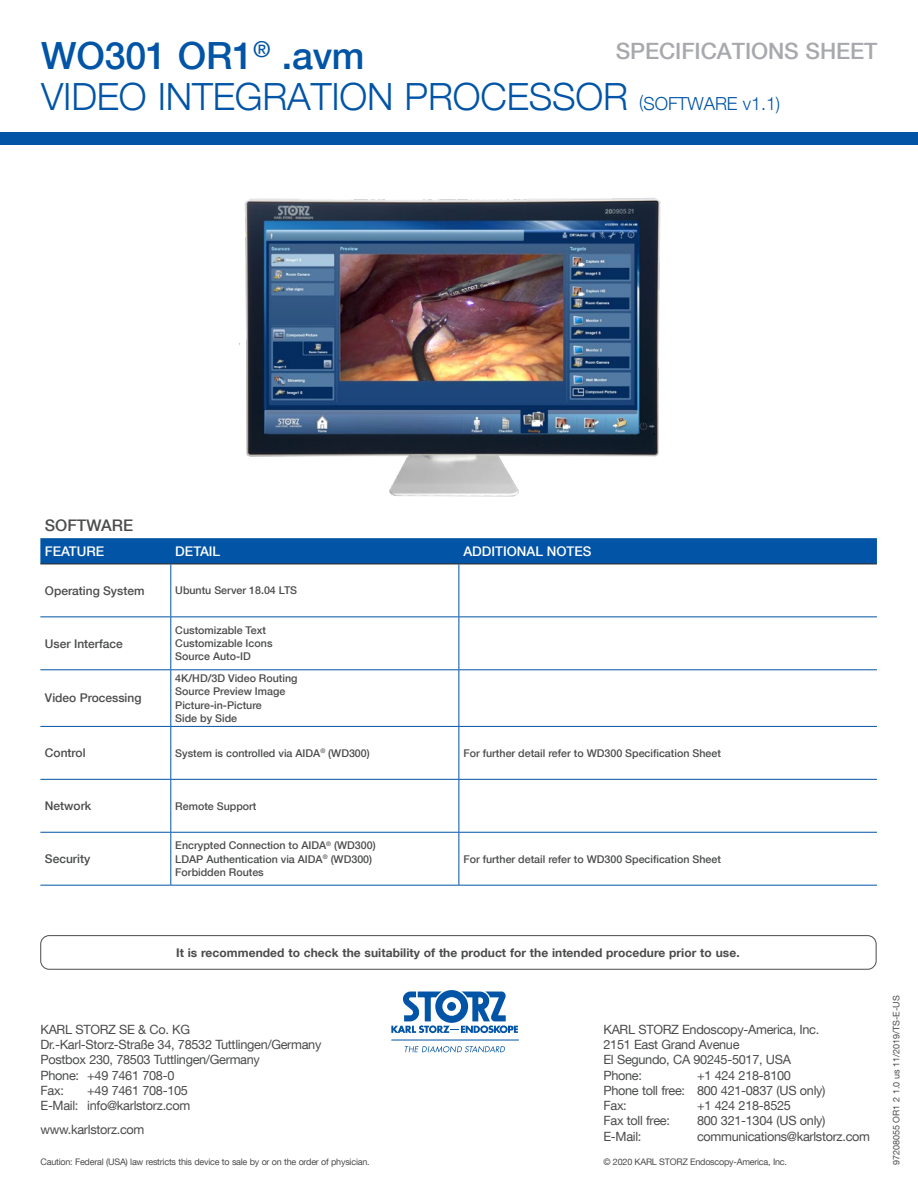
<style>
.page{position:relative;width:918px;height:1188px;background:#fff}
.page>*{position:absolute;margin:0;border:0;box-sizing:border-box;transform-origin:0 0}
.t1{font:300 37.5px/40.5px "KS Helvetica Neue";letter-spacing:-.005em;color:#0154a6}
.t2{font:500 22.5px "KS Helvetica Neue";letter-spacing:-.005em;color:#a8a9ad}
.t3{font:500 16.05px "KS Helvetica Neue";color:#4b4c4d}
.t4{font:500 13.35px "KS Helvetica Neue";color:#fff}
.t5{font:12.75px/15.3px "KS Helvetica Neue";letter-spacing:-.025em;color:#4b4c4d}
.t6{font:700 12px "KS Helvetica Neue";letter-spacing:.005em;color:#4b4c4d}
.t7{font:500 12px "KS Helvetica Neue";color:#4b4c4d}
.t8{font:500 10.65px/13.4px "KS Helvetica Neue";color:#4b4c4d}
.t9{font:9px "KS Helvetica Neue";letter-spacing:-.025em;color:#4b4c4d}
.t10{font:9px "KS Helvetica Neue";color:#4b4c4d}
.s1{font-weight:500}
.s2{font-size:18px}
</style>
<div class="page">
<div style="left:41px;top:935px;width:835px;height:34px;border:1px solid #4b4c4d;border-radius:9px"></div>
<svg style="left:391px;top:990px;width:127px;height:43px"></svg>
<hr style="left:391px;top:1040px;width:128px;height:1px;background:#0154a6">
<svg style="left:405px;top:1046px;width:100px;height:7px"></svg>
<svg style="left:40px;top:538px;width:837px;height:26px;background:#0354a3"></svg>
<svg style="left:40px;top:616px;width:837px;height:269px"></svg>
<svg style="left:171px;top:565px;width:706px;height:161px"></svg>
<svg style="left:40px;top:618px;width:130px;height:267px"></svg>
<hr style="left:40px;top:564px;width:131px;height:1px;background:#231f20">
<hr style="left:171px;top:564px;width:288px;height:1px;background:#231f20">
<hr style="left:459px;top:564px;width:418px;height:1px;background:#231f20">
<hr style="left:170px;top:564px;width:1px;height:53px;background:#0154a6">
<hr style="left:459px;top:564px;width:1px;height:53px;background:#0154a6">
<hr style="left:40px;top:617px;width:131px;height:1px;background:#0154a6">
<hr style="left:171px;top:617px;width:288px;height:1px;background:#0154a6">
<hr style="left:170px;top:617px;width:1px;height:52px;background:#0154a6">
<hr style="left:459px;top:617px;width:418px;height:1px;background:#0154a6">
<hr style="left:459px;top:617px;width:1px;height:52px;background:#0154a6">
<hr style="left:40px;top:669px;width:131px;height:1px;background:#0154a6">
<hr style="left:171px;top:669px;width:288px;height:1px;background:#0154a6">
<hr style="left:170px;top:670px;width:1px;height:56px;background:#0154a6">
<hr style="left:459px;top:669px;width:418px;height:1px;background:#0154a6">
<hr style="left:459px;top:670px;width:1px;height:56px;background:#0154a6">
<hr style="left:40px;top:726px;width:131px;height:1px;background:#0154a6">
<hr style="left:171px;top:726px;width:288px;height:1px;background:#0154a6">
<hr style="left:170px;top:727px;width:1px;height:52px;background:#0154a6">
<hr style="left:459px;top:726px;width:418px;height:1px;background:#0154a6">
<hr style="left:459px;top:727px;width:1px;height:52px;background:#0154a6">
<hr style="left:40px;top:779px;width:131px;height:1px;background:#0154a6">
<hr style="left:171px;top:779px;width:288px;height:1px;background:#0154a6">
<hr style="left:170px;top:780px;width:1px;height:52px;background:#0154a6">
<hr style="left:459px;top:779px;width:418px;height:1px;background:#0154a6">
<hr style="left:459px;top:780px;width:1px;height:52px;background:#0154a6">
<hr style="left:40px;top:832px;width:131px;height:1px;background:#0154a6">
<hr style="left:171px;top:832px;width:288px;height:1px;background:#0154a6">
<hr style="left:170px;top:833px;width:1px;height:52px;background:#0154a6">
<hr style="left:459px;top:832px;width:418px;height:1px;background:#0154a6">
<hr style="left:459px;top:833px;width:1px;height:52px;background:#0154a6">
<hr style="left:40px;top:885px;width:131px;height:1px;background:#0154a6">
<hr style="left:171px;top:885px;width:288px;height:1px;background:#0154a6">
<hr style="left:459px;top:885px;width:418px;height:1px;background:#0154a6">
<img style="left:239px;top:197px;width:422px;height:300px">
<div style="left:0;top:132px;width:918px;height:13px;background:#0154a6"></div>
<h1 class="t1" style="left:41px;top:35px;width:741px"><span class="s1">WO301 OR1</span><sup>®</sup> <span class="s1">.avm<br></span>VIDEO INTEGRATION PROCESSOR <span class="s2">(SOFTWARE v1.1)</span></h1>
<h2 class="t2" style="left:616px;top:37px;width:263px">SPECIFICATIONS SHEET</h2>
<p class="t3" style="left:45px;top:516px;width:90px">SOFTWARE</p>
<p class="t4" style="left:45px;top:543px;width:61px">FEATURE</p>
<p class="t4" style="left:175px;top:543px;width:46px">DETAIL</p>
<p class="t4" style="left:463px;top:543px;width:130px">ADDITIONAL NOTES</p>
<p class="t7" style="left:45px;top:583px;width:101px">Operating System</p>
<p class="t8" style="left:175px;top:584px;width:123px">Ubuntu Server 18.04 LTS</p>
<p class="t7" style="left:45px;top:636px;width:80px">User Interface</p>
<p class="t7" style="left:45px;top:691px;width:98px">Video Processing</p>
<p class="t8" style="left:175px;top:623px;width:99px">Customizable Text<br>Customizable Icons<br>Source Auto-ID</p>
<p class="t8" style="left:175px;top:671px;width:124px">4K/HD/3D Video Routing<br>Source Preview Image<br>Picture-in-Picture<br>Side by Side</p>
<p class="t7" style="left:45px;top:746px;width:42px">Control</p>
<p class="t8" style="left:175px;top:746px;width:196px">System is controlled via AIDA<sup>®</sup> (WD300)</p>
<p class="t8" style="left:463px;top:746px;width:259px">For further detail refer to WD300 Specification Sheet</p>
<p class="t7" style="left:45px;top:799px;width:48px">Network</p>
<p class="t8" style="left:175px;top:799px;width:83px">Remote Support</p>
<p class="t7" style="left:45px;top:852px;width:47px">Security</p>
<p class="t8" style="left:175px;top:839px;width:202px">Encrypted Connection to AIDA<sup>®</sup> (WD300)<br>LDAP Authentication via AIDA<sup>®</sup> (WD300)<br>Forbidden Routes</p>
<p class="t8" style="left:463px;top:852px;width:259px">For further detail refer to WD300 Specification Sheet</p>
<p class="t6" style="left:176px;top:945px;width:565px">It is recommended to check the suitability of the product for the intended procedure prior to use.</p>
<p class="t5" style="left:41px;top:1021px;width:282px">KARL STORZ SE &amp; Co. KG<br>Dr.-Karl-Storz-Straße 34, 78532 Tuttlingen/Germany<br>Postbox 230, 78503 Tuttlingen/Germany<br>Phone: +49 7461 708-0<br>Fax:</p>
<p class="t5" style="left:41px;top:1082px;width:151px;text-align:right">+49 7461 708-105<br>E-Mail: info@karlstorz.com</p>
<p class="t5" style="left:41px;top:1121px;width:105px">www.karlstorz.com</p>
<p class="t5" style="left:603px;top:1021px;width:217px">KARL STORZ Endoscopy-America, Inc.<br>2151 East Grand Avenue<br>El Segundo, CA 90245-5017, USA<br>Phone:</p>
<p class="t5" style="left:603px;top:1067px;width:224px;text-indent:94px">+1 424 218-8100<br>Phone toll free: 800 421-0837 (US only)<br>Fax:</p>
<p class="t5" style="left:697px;top:1098px;width:95px">+1 424 218-8525</p>
<p class="t5" style="left:603px;top:1113px;width:68px">Fax toll free:</p>
<p class="t5" style="left:697px;top:1113px;width:130px">800 321-1304 (US only)</p>
<p class="t5" style="left:603px;top:1128px;width:39px">E-Mail:</p>
<p class="t5" style="left:697px;top:1128px;width:175px">communications@karlstorz.com</p>
<p class="t9" style="left:41px;top:1156px;width:331px">Caution: Federal (USA) law restricts this device to sale by or on the order of physician.</p>
<p class="t9" style="left:603px;top:1156px;width:185px">© 2020 KARL STORZ Endoscopy-America, Inc.</p>
<p class="t10" style="left:891px;top:1165px;width:171px;rotate:-90deg">97208055 OR1 2 1.0 us 11/2019/TS-E-US</p>
</div>
